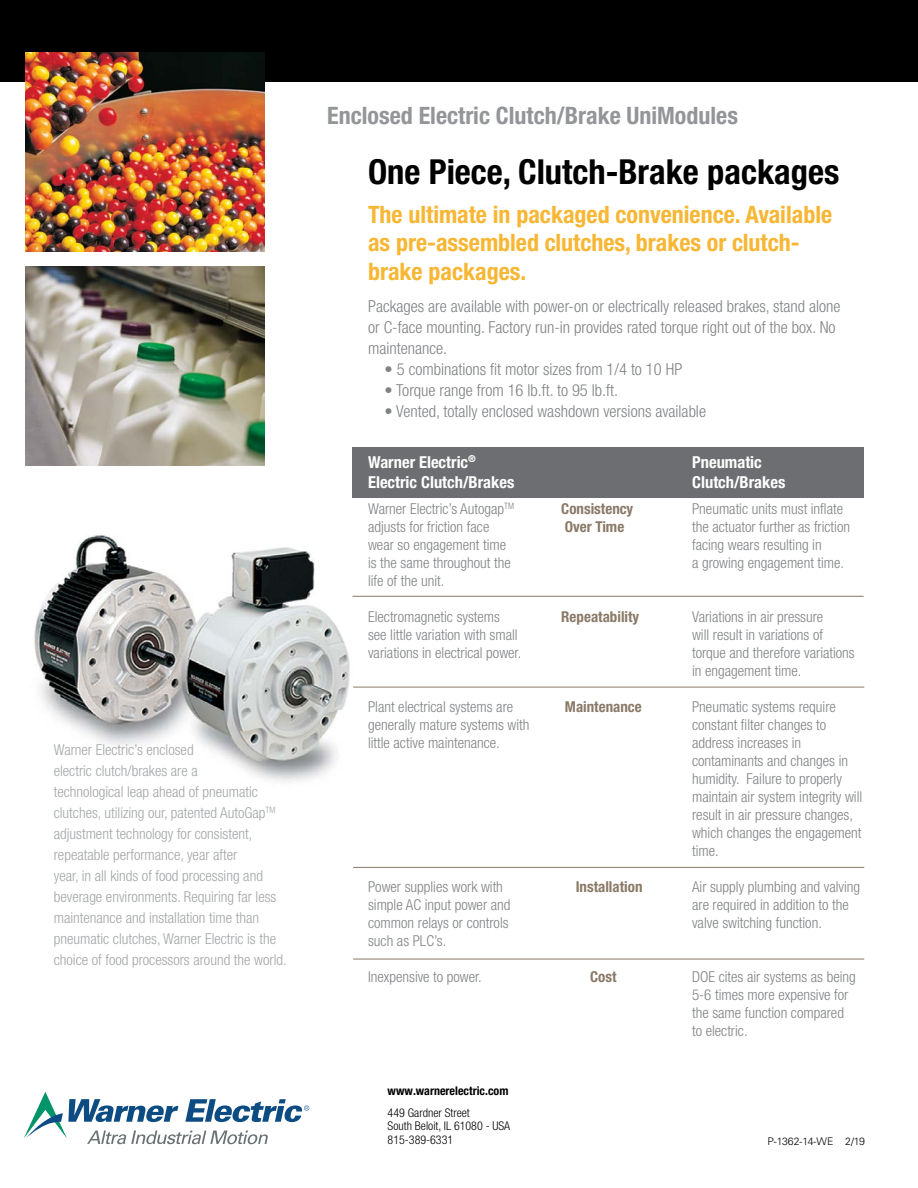
<style>
.page{position:relative;width:918px;height:1188px;background:#fff}
.page>*{position:absolute;margin:0;border:0;box-sizing:border-box;transform-origin:0 0}
.t1{font:700 condensed 34.5px "Helvetica Neue LT Std";color:#000}
.t2{font:700 condensed 24px/28.5px "Helvetica Neue LT Std";color:#f7b633}
.t3{font:700 condensed 24px "Helvetica Neue LT Std";color:#939598}
.t4{font:300 condensed 16.5px/21px "Helvetica Neue LT Std";color:#808285}
.t5{font:700 condensed 16.5px "Helvetica Neue LT Std";color:#fff}
.t6{font:300 condensed 15px/18px "Helvetica Neue LT Std";color:#808285}
.t7{font:300 condensed 15px/21px "Helvetica Neue LT Std";color:#a3a5a8}
.t8{font:700 condensed 15px "Helvetica Neue LT Std";color:#8a7967}
.t9{font:300 condensed 12px "Helvetica Neue LT Std";color:#000}
.t10{font:700 condensed 12px "Helvetica Neue LT Std";color:#000}
.t11{font:300 10.5px "Univers LT Std";letter-spacing:-.025em;color:#000}
</style>
<div class="page">
<img style="left:34px;top:535px;width:374px;height:247px">
<div style="left:0;top:0;width:918px;height:82px;background:#000"></div>
<img style="left:26px;top:267px;width:238px;height:199px">
<img style="left:26px;top:53px;width:238px;height:199px">
<div style="left:352px;top:448px;width:512px;height:50px;background:#6d6e71"></div>
<hr style="left:353px;top:596px;width:511px;height:1px;background:#8a7967">
<hr style="left:353px;top:687px;width:511px;height:1px;background:#8a7967">
<hr style="left:353px;top:867px;width:511px;height:1px;background:#8a7967">
<hr style="left:353px;top:959px;width:511px;height:1px;background:#8a7967">
<svg style="left:24px;top:1092px;width:285px;height:52px"></svg>
<p class="t7" style="left:54px;top:739px;width:141px">Warner Electric’s enclosed</p>
<p class="t7" style="left:54px;top:760px;width:146px">electric clutch/brakes are a</p>
<p class="t7" style="left:54px;top:781px;width:234px">technological leap ahead of pneumatic clutches, utilizing our, patented AutoGap<sup>TM </sup>adjustment technology for consistent, repeatable performance, year after<br>year, in all kinds of food processing and beverage environments. Requiring far less maintenance and installation time than pneumatic clutches, Warner Electric is the choice of food processors around the world.</p>
<p class="t3" style="left:327px;top:101px;width:412px">Enclosed Electric Clutch/Brake UniModules</p>
<p class="t1" style="left:368px;top:151px;width:473px">One Piece, Clutch-Brake packages</p>
<p class="t2" style="left:368px;top:200px;width:466px">The ultimate in packaged convenience. Available as pre-assembled clutches, brakes or clutch&shy;brake packages.</p>
<p class="t4" style="left:368px;top:295px;width:474px">Packages are available with power-on or electrically released brakes, stand alone or C-face mounting. Factory run-in provides rated torque right out of the box. No maintenance.</p>
<p class="t4" style="left:385px;top:358px;width:299px">• 5 combinations fit motor sizes from 1/4 to 10 HP</p>
<p class="t4" style="left:385px;top:379px;width:235px">• Torque range from 16 lb.ft. to 95 lb.ft.</p>
<p class="t4" style="left:385px;top:400px;width:323px">• Vented, totally enclosed washdown versions available</p>
<p class="t5" style="left:368px;top:452px;width:109px">Warner Electric<sup>®</sup></p>
<p class="t5" style="left:368px;top:472px;width:148px">Electric Clutch/Brakes</p>
<p class="t5" style="left:692px;top:452px;width:71px">Pneumatic</p>
<p class="t5" style="left:692px;top:472px;width:95px">Clutch/Brakes</p>
<p class="t6" style="left:368px;top:500px;width:147px">Warner Electric’s Autogap<sup>TM</sup></p>
<p class="t8" style="left:561px;top:500px;width:74px">Consistency</p>
<p class="t6" style="left:692px;top:500px;width:153px">Pneumatic units must inflate</p>
<p class="t6" style="left:368px;top:518px;width:123px">adjusts for friction face</p>
<p class="t8" style="left:565px;top:518px;width:61px">Over Time</p>
<p class="t6" style="left:692px;top:518px;width:159px">the actuator further as friction</p>
<p class="t6" style="left:368px;top:536px;width:140px">wear so engagement time</p>
<p class="t6" style="left:692px;top:536px;width:131px">facing wears resulting in</p>
<p class="t6" style="left:368px;top:554px;width:144px">is the same throughout the</p>
<p class="t6" style="left:692px;top:554px;width:154px">a growing engagement time.</p>
<p class="t6" style="left:368px;top:572px;width:78px">life of the unit.</p>
<p class="t6" style="left:368px;top:608px;width:133px">Electromagnetic systems</p>
<p class="t8" style="left:561px;top:608px;width:79px">Repeatability</p>
<p class="t6" style="left:692px;top:608px;width:133px">Variations in air pressure</p>
<p class="t6" style="left:368px;top:626px;width:151px">see little variation with small</p>
<p class="t6" style="left:692px;top:626px;width:132px">will result in variations of</p>
<p class="t6" style="left:368px;top:644px;width:155px">variations in electrical power.</p>
<p class="t6" style="left:692px;top:644px;width:164px">torque and therefore variations</p>
<p class="t6" style="left:692px;top:662px;width:111px">in engagement time.</p>
<p class="t6" style="left:368px;top:698px;width:147px">Plant electrical systems are</p>
<p class="t8" style="left:565px;top:698px;width:78px">Maintenance</p>
<p class="t6" style="left:692px;top:698px;width:145px">Pneumatic systems require</p>
<p class="t6" style="left:368px;top:716px;width:163px">generally mature systems with</p>
<p class="t6" style="left:692px;top:716px;width:136px">constant filter changes to</p>
<p class="t6" style="left:368px;top:734px;width:133px">little active maintenance.</p>
<p class="t6" style="left:692px;top:734px;width:111px">address increases in</p>
<p class="t6" style="left:692px;top:752px;width:157px">contaminants and changes in humidity. Failure to properly</p>
<p class="t6" style="left:692px;top:788px;width:172px">maintain air system integrity will</p>
<p class="t6" style="left:692px;top:806px;width:162px">result in air pressure changes,</p>
<p class="t6" style="left:692px;top:824px;width:171px">which changes the engagement</p>
<p class="t6" style="left:692px;top:842px;width:28px">time.</p>
<p class="t6" style="left:368px;top:878px;width:136px">Power supplies work with</p>
<p class="t8" style="left:576px;top:878px;width:68px">Installation</p>
<p class="t6" style="left:692px;top:878px;width:170px">Air supply plumbing and valving</p>
<p class="t6" style="left:368px;top:896px;width:144px">simple AC input power and</p>
<p class="t6" style="left:692px;top:896px;width:158px">are required in addition to the</p>
<p class="t6" style="left:368px;top:914px;width:142px">common relays or controls</p>
<p class="t6" style="left:692px;top:914px;width:131px">valve switching function.</p>
<p class="t6" style="left:368px;top:932px;width:80px">such as PLC’s.</p>
<p class="t6" style="left:368px;top:968px;width:115px">Inexpensive to power.</p>
<p class="t8" style="left:590px;top:968px;width:28px">Cost</p>
<p class="t6" style="left:692px;top:968px;width:165px">DOE cites air systems as being</p>
<p class="t6" style="left:692px;top:986px;width:158px">5-6 times more expensive for</p>
<p class="t6" style="left:692px;top:1004px;width:153px">the same function compared</p>
<p class="t6" style="left:692px;top:1022px;width:57px">to electric.</p>
<p class="t10" style="left:388px;top:1083px;width:122px">www.warnerelectric.com</p>
<p class="t9" style="left:388px;top:1106px;width:84px">449 Gardner Street</p>
<p class="t9" style="left:388px;top:1119px;width:124px">South Beloit, IL 61080 - USA</p>
<p class="t9" style="left:388px;top:1133px;width:67px">815-389-6331</p>
<p class="t11" style="left:767px;top:1135px;width:99px">P-1362-14-WE 2/19</p>
</div>
